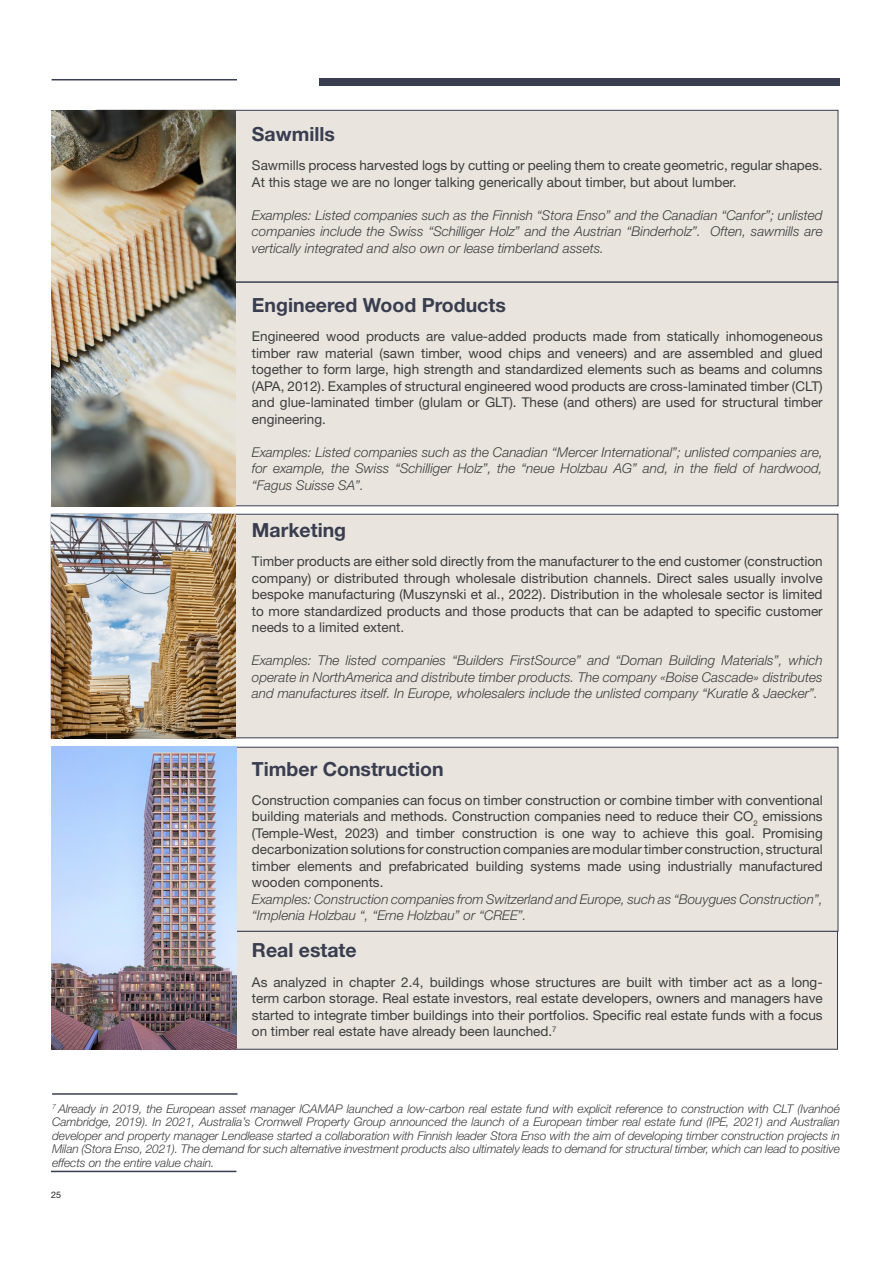
<style>
.page{position:relative;width:893px;height:1263px;background:#fff}
.page>*{position:absolute;margin:0;border:0;box-sizing:border-box;transform-origin:0 0}
.Paragraph_Style_10pt{font:700 19.5px "Helvetica Neue LT Std";color:#383e50}
.Paragraph_9pt{font:700 19.5px "Helvetica Neue LT Std";color:#383e50}
.Paragraph_Style_10pt-2{font:13.5px/16.5px "Helvetica Neue LT Std";color:#3e3e3f;text-align:justify}
.Paragraph_Style_10pt-3{font:italic 300 13.5px/16.5px "Helvetica Neue LT Std";color:#3e3e3f;text-align:justify}
.Paragraph_Style_10pt-4{font:italic 300 12px/13.5px "Helvetica Neue LT Std";letter-spacing:-.01em;color:#3e3e3f;text-align:justify}
.t1{font:9px "Helvetica Neue LT Std";color:#231f20}
</style>
<div class="page">
<div style="left:87px;top:282px;width:751px;height:224px;background:#e9e4dd;border:1px solid #383e50"></div>
<div style="left:97px;top:110px;width:741px;height:172px;background:#e9e4dd;border:1px solid #383e50"></div>
<div style="left:51px;top:514px;width:787px;height:224px;background:#e9e4dd;border:1px solid #383e50"></div>
<div style="left:96px;top:931px;width:742px;height:118px;background:#e9e4dd;border:1px solid #383e50"></div>
<div style="left:97px;top:747px;width:741px;height:184px;background:#e9e4dd;border:1px solid #383e50"></div>
<img style="left:51px;top:110px;width:184px;height:396px">
<img style="left:51px;top:514px;width:184px;height:224px">
<img style="left:52px;top:747px;width:184px;height:302px">
<hr style="left:51px;top:1171px;width:185px;height:1px;background:#383e50">
<hr style="left:52px;top:79px;width:185px;height:1px;background:#383e50">
<div style="left:319px;top:78px;width:520px;height:8px;background:#383e50"></div>
<hr style="left:52px;top:1093px;width:186px;height:2px;background:#383e50">
<p class="Paragraph_9pt" style="left:252px;top:122px;width:84px">Sawmills</p>
<p class="Paragraph_Style_10pt-2" style="left:252px;top:157px;width:572px">Sawmills process harvested logs by cutting or peeling them to create geometric, regular shapes.<br>At this stage we are no longer talking generically about timber, but about lumber.</p>
<p class="Paragraph_Style_10pt-3" style="left:252px;top:206px;width:572px">Examples: Listed companies such as the Finnish “Stora Enso” and the Canadian “Canfor”; unlisted companies include the Swiss “Schilliger Holz” and the Austrian “Binderholz”. Often, sawmills are vertically integrated and also own or lease timberland assets.</p>
<p class="Paragraph_Style_10pt" style="left:252px;top:293px;width:255px">Engineered Wood Products</p>
<p class="Paragraph_Style_10pt-2" style="left:252px;top:328px;width:572px">Engineered wood products are value-added products made from statically inhomogeneous timber raw material (sawn timber, wood chips and veneers) and are assembled and glued together to form large, high strength and standardized elements such as beams and columns (APA, 2012). Examples of structural engineered wood products are cross-laminated timber (CLT) and glue-laminated timber (glulam or GLT). These (and others) are used for structural timber engineering.</p>
<p class="Paragraph_Style_10pt-3" style="left:252px;top:444px;width:572px">Examples: Listed companies such as the Canadian “Mercer International”; unlisted companies are, for example, the Swiss “Schilliger Holz”, the “neue Holzbau AG” and, in the field of hardwood, “Fagus Suisse SA”.</p>
<p class="Paragraph_Style_10pt" style="left:252px;top:518px;width:96px">Marketing</p>
<p class="Paragraph_Style_10pt-2" style="left:252px;top:553px;width:572px">Timber products are either sold directly from the manufacturer to the end customer (construction company) or distributed through wholesale distribution channels. Direct sales usually involve bespoke manufacturing (Muszynski et al., 2022). Distribution in the wholesale sector is limited to more standardized products and those products that can be adapted to specific customer needs to a limited extent.</p>
<p class="Paragraph_Style_10pt-3" style="left:252px;top:652px;width:572px">Examples: The listed companies “Builders FirstSource” and “Doman Building Materials”, which operate in NorthAmerica and distribute timber products. The company «Boise Cascade» distributes and manufactures itself. In Europe, wholesalers include the unlisted company “Kuratle &amp; Jaecker”.</p>
<p class="Paragraph_9pt" style="left:252px;top:757px;width:193px">Timber Construction</p>
<p class="Paragraph_Style_10pt-2" style="left:252px;top:792px;width:572px">Construction companies can focus on timber construction or combine timber with conventional building materials and methods. Construction companies need to reduce their CO<sub>2</sub> emissions (Temple-West, 2023) and timber construction is one way to achieve this goal. Promising decarbonization solutions for construction companies are modular timber construction, structural timber elements and prefabricated building systems made using industrially manufactured wooden components.</p>
<p class="Paragraph_Style_10pt-3" style="left:252px;top:891px;width:572px">Examples: Construction companies from Switzerland and Europe, such as “Bouygues Construction”, “Implenia Holzbau “, “Erne Holzbau” or “CREE”.</p>
<p class="Paragraph_Style_10pt" style="left:252px;top:938px;width:106px">Real estate</p>
<p class="Paragraph_Style_10pt-2" style="left:252px;top:973px;width:572px">As analyzed in chapter 2.4, buildings whose structures are built with timber act as a long&shy;term carbon storage. Real estate investors, real estate developers, owners and managers have started to integrate timber buildings into their portfolios. Specific real estate funds with a focus on timber real estate have already been launched.<sup>7</sup></p>
<p class="Paragraph_Style_10pt-4" style="left:52px;top:1101px;width:789px"><sup>7</sup> Already in 2019, the European asset manager ICAMAP launched a low-carbon real estate fund with explicit reference to construction with CLT (Ivanhoé Cambridge, 2019). In 2021, Australia’s Cromwell Property Group announced the launch of a European timber real estate fund (IPE, 2021) and Australian developer and property manager Lendlease started a collaboration with Finnish leader Stora Enso with the aim of developing timber construction projects in Milan (Stora Enso, 2021). The demand for such alternative investment products also ultimately leads to demand for structural timber, which can lead to positive effects on the entire value chain.</p>
<p class="t1" style="left:51px;top:1189px;width:12px">25</p>
</div>
